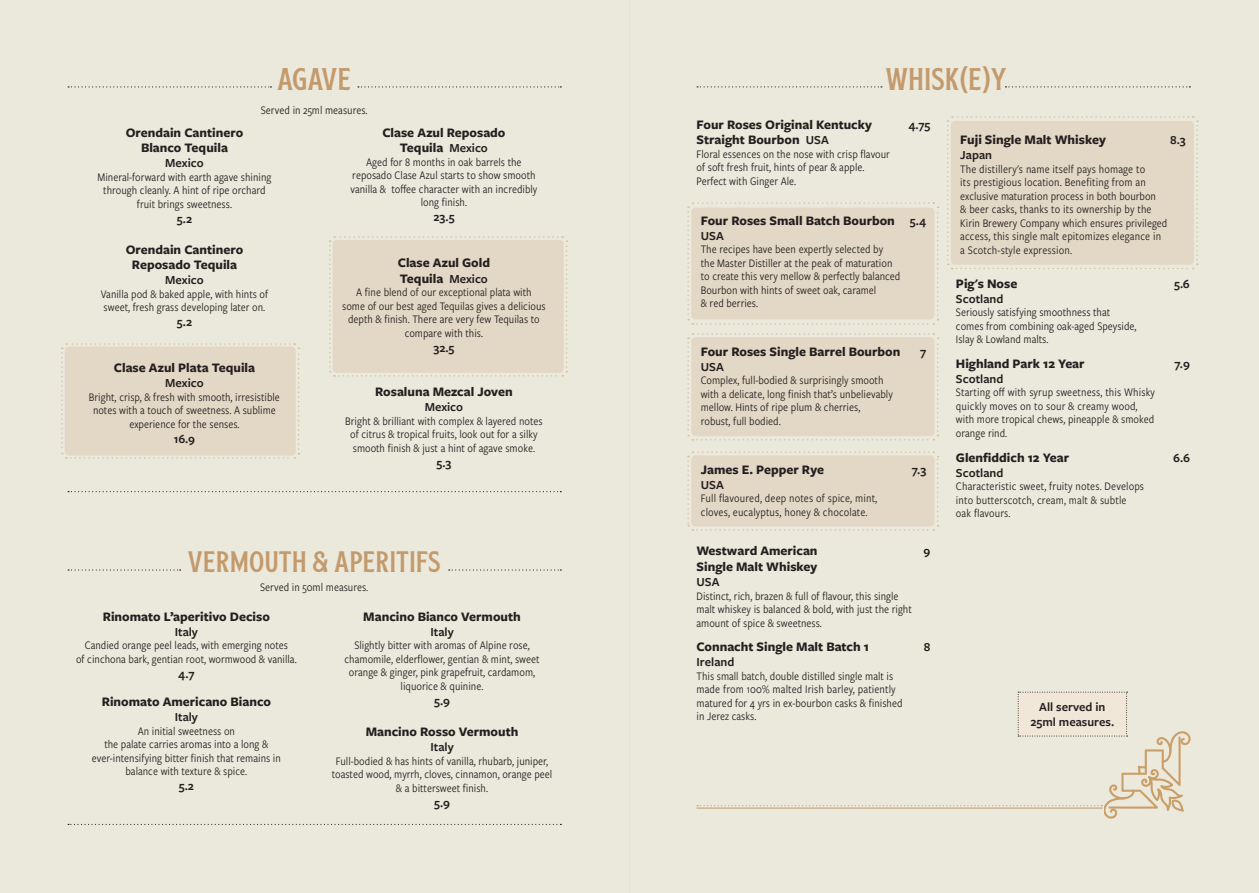
<style>
.page{position:relative;width:1259px;height:893px;background:#fff}
.page>*{position:absolute;margin:0;border:0;box-sizing:border-box;transform-origin:0 0}
.t1{font:27px "Rough Cut Regular Clean";color:#c39a6b}
.t2{font:25.5px "Rough Cut Regular Clean";color:#c39a6b}
.t3{font:700 13.5px/15.8px "Freight Sans Pro";color:#231f20;text-align:center}
.t4{font:600 12.75px "Freight Sans Pro";color:#231f20}
.t5{font:12px/13.5px "Freight Sans Cnd Pro";color:#231f20}
.s1{font-weight:600;font-size:12.75px}
</style>
<div class="page">
<div style="left:629px;top:0;width:630px;height:893px;background:#ebe8dc"></div>
<div style="left:0;top:0;width:629px;height:893px;background:#ebe8dc"></div>
<svg style="left:687px;top:333px;width:252px;height:108px;background:#e3d9c6"></svg>
<svg style="left:687px;top:451px;width:252px;height:80px;background:#e3d9c7"></svg>
<svg style="left:687px;top:202px;width:252px;height:123px;background:#e3d9c7"></svg>
<svg style="left:697px;top:86px;width:185px;height:1px"></svg>
<svg style="left:1005px;top:86px;width:185px;height:1px"></svg>
<hr style="left:696px;top:808px;width:406px;height:1px;background:#c39a6b">
<svg style="left:947px;top:116px;width:251px;height:154px;background:#e3d9c6"></svg>
<svg style="left:697px;top:692px;width:493px;height:127px"></svg>
<svg style="left:68px;top:824px;width:493px;height:1px"></svg>
<svg style="left:68px;top:491px;width:493px;height:1px"></svg>
<svg style="left:68px;top:86px;width:203px;height:2px"></svg>
<svg style="left:358px;top:86px;width:203px;height:2px"></svg>
<svg style="left:449px;top:569px;width:112px;height:2px"></svg>
<svg style="left:68px;top:569px;width:113px;height:2px"></svg>
<svg style="left:61px;top:343px;width:239px;height:116px;background:#e3d9c6"></svg>
<svg style="left:329px;top:236px;width:239px;height:141px;background:#e3d9c6"></svg>
<p class="t1" style="left:277px;top:61px;width:76px">AGAVE</p>
<p class="t5" style="left:261px;top:102px;width:108px">Served in 25ml measures.</p>
<p class="t3" style="left:126px;top:124px;width:119px">Orendain Cantinero<br>Blanco Tequila</p>
<p class="t4" style="left:165px;top:155px;width:40px">Mexico</p>
<p class="t5" style="left:97px;top:170px;width:175px;text-align:center">Mineral-forward with earth agave shining through cleanly. A hint of ripe orchard fruit brings sweetness.</p>
<p class="t4" style="left:177px;top:210px;width:17px">5.2</p>
<p class="t3" style="left:126px;top:241px;width:119px">Orendain Cantinero<br>Reposado Tequila</p>
<p class="t4" style="left:165px;top:272px;width:40px">Mexico</p>
<p class="t5" style="left:101px;top:287px;width:169px">Vanilla pod &amp; baked apple, with hints of sweet, fresh grass developing later on.</p>
<p class="t4" style="left:177px;top:314px;width:17px">5.2</p>
<p class="t3" style="left:114px;top:359px;width:143px">Clase Azul Plata Tequila</p>
<p class="t4" style="left:165px;top:374px;width:40px">Mexico</p>
<p class="t5" style="left:89px;top:390px;width:192px;text-align:center">Bright, crisp, &amp; fresh with smooth, irresistible notes with a touch of sweetness. A sublime experience for the senses.</p>
<p class="t4" style="left:174px;top:430px;width:23px">16.9</p>
<p class="t3" style="left:382px;top:124px;width:125px">Clase Azul Reposado</p>
<p class="t3" style="left:400px;top:140px;width:89px">Tequila <span class="s1">Mexico</span></p>
<p class="t5" style="left:350px;top:155px;width:189px;text-align:center">Aged for 8 months in oak barrels the reposado Clase Azul starts to show smooth vanilla &amp; toffee character with an incredibly long finish.</p>
<p class="t4" style="left:433px;top:209px;width:23px">23.5</p>
<p class="t3" style="left:398px;top:254px;width:94px;text-align:left">Clase Azul Gold<br>Tequila <span class="s1">Mexico</span></p>
<p class="t5" style="left:342px;top:285px;width:205px;text-align:center">A fine blend of our exceptional plata with<br>some of our best aged Tequilas gives a delicious depth &amp; finish. There are very few Tequilas to compare with this.</p>
<p class="t4" style="left:433px;top:339px;width:22px">32.5</p>
<p class="t3" style="left:375px;top:383px;width:139px">Rosaluna Mezcal Joven</p>
<p class="t4" style="left:425px;top:398px;width:40px">Mexico</p>
<p class="t5" style="left:345px;top:414px;width:199px;text-align:center">Bright &amp; brilliant with complex &amp; layered notes of citrus &amp; tropical fruits, look out for a silky smooth finish &amp; just a hint of agave smoke.</p>
<p class="t4" style="left:436px;top:454px;width:16px">5.3</p>
<p class="t2" style="left:188px;top:544px;width:254px">VERMOUTH &amp; APERITIFS</p>
<p class="t5" style="left:260px;top:580px;width:110px">Served in 50ml measures.</p>
<p class="t3" style="left:103px;top:608px;width:169px">Rinomato L’aperitivo Deciso</p>
<p class="t4" style="left:175px;top:623px;width:25px">Italy</p>
<p class="t5" style="left:76px;top:638px;width:222px;text-align:center">Candied orange peel leads, with emerging notes<br>of cinchona bark, gentian root, wormwood &amp; vanilla.</p>
<p class="t4" style="left:178px;top:665px;width:18px">4.7</p>
<p class="t3" style="left:102px;top:693px;width:171px">Rinomato Americano Bianco</p>
<p class="t4" style="left:175px;top:708px;width:25px">Italy</p>
<p class="t5" style="left:92px;top:723px;width:191px;text-align:center">An initial sweetness on<br>the palate carries aromas into a long &amp; ever-intensifying bitter finish that remains in balance with texture &amp; spice.</p>
<p class="t4" style="left:179px;top:777px;width:17px">5.2</p>
<p class="t3" style="left:363px;top:608px;width:159px">Mancino Bianco Vermouth</p>
<p class="t4" style="left:430px;top:623px;width:25px">Italy</p>
<p class="t5" style="left:344px;top:638px;width:196px;text-align:center">Slightly bitter with aromas of Alpine rose, chamomile, elderflower, gentian &amp; mint, sweet orange &amp; ginger, pink grapefruit, cardamom, liquorice &amp; quinine.</p>
<p class="t4" style="left:434px;top:692px;width:17px">5.9</p>
<p class="t3" style="left:366px;top:723px;width:154px">Mancino Rosso Vermouth</p>
<p class="t4" style="left:430px;top:738px;width:25px">Italy</p>
<p class="t5" style="left:332px;top:753px;width:222px;text-align:center">Full-bodied &amp; has hints of vanilla, rhubarb, juniper, toasted wood, myrrh, cloves, cinnamon, orange peel &amp; a bittersweet finish.</p>
<p class="t4" style="left:434px;top:794px;width:17px">5.9</p>
<p class="t1" style="left:885px;top:61px;width:122px">WHISK(E)Y</p>
<p class="t3" style="left:696px;top:116px;width:177px">Four Roses Original Kentucky</p>
<p class="t4" style="left:908px;top:116px;width:24px">4.75</p>
<p class="t3" style="left:696px;top:132px;width:134px">Straight Bourbon <span class="s1">USA</span></p>
<p class="t5" style="left:696px;top:147px;width:195px">Floral essences on the nose with crisp flavour of soft fresh fruit, hints of pear &amp; apple.<br>Perfect with Ginger Ale.</p>
<p class="t3" style="left:701px;top:212px;width:227px">Four Roses Small Batch Bourbon <span class="s1">5.4</span></p>
<p class="t4" style="left:701px;top:227px;width:25px">USA</p>
<p class="t5" style="left:701px;top:242px;width:201px">The recipes have been expertly selected by<br>the Master Distiller at the peak of maturation to create this very mellow &amp; perfectly balanced Bourbon with hints of sweet oak, caramel<br>&amp; red berries.</p>
<p class="t3" style="left:701px;top:343px;width:201px">Four Roses Single Barrel Bourbon</p>
<p class="t4" style="left:920px;top:343px;width:8px">7</p>
<p class="t4" style="left:701px;top:358px;width:25px">USA</p>
<p class="t5" style="left:701px;top:373px;width:193px">Complex, full-bodied &amp; surprisingly smooth with a delicate, long finish that’s unbelievably mellow. Hints of ripe plum &amp; cherries, robust, full bodied.</p>
<p class="t3" style="left:701px;top:461px;width:125px">James E. Pepper Rye</p>
<p class="t4" style="left:911px;top:461px;width:16px">7.3</p>
<p class="t4" style="left:701px;top:476px;width:25px">USA</p>
<p class="t5" style="left:701px;top:491px;width:178px">Full flavoured, deep notes of spice, mint, cloves, eucalyptus, honey &amp; chocolate.</p>
<p class="t3" style="left:696px;top:543px;width:123px">Westward American</p>
<p class="t4" style="left:923px;top:543px;width:8px">9</p>
<p class="t3" style="left:696px;top:558px;width:122px">Single Malt Whiskey</p>
<p class="t4" style="left:696px;top:573px;width:25px">USA</p>
<p class="t5" style="left:696px;top:588px;width:217px">Distinct, rich, brazen &amp; full of flavour, this single malt whiskey is balanced &amp; bold, with just the right amount of spice &amp; sweetness.</p>
<p class="t3" style="left:696px;top:639px;width:174px">Connacht Single Malt Batch 1</p>
<p class="t4" style="left:924px;top:639px;width:8px">8</p>
<p class="t4" style="left:696px;top:654px;width:39px">Ireland</p>
<p class="t5" style="left:696px;top:669px;width:208px">This small batch, double distilled single malt is made from 100% malted Irish barley, patiently matured for 4 yrs in ex-bourbon casks &amp; finished in Jerez casks.</p>
<p class="t3" style="left:960px;top:132px;width:147px">Fuji Single Malt Whiskey</p>
<p class="t4" style="left:1170px;top:132px;width:17px">8.3</p>
<p class="t4" style="left:960px;top:147px;width:33px">Japan</p>
<p class="t5" style="left:960px;top:162px;width:209px">The distillery's name itself pays homage to<br>its prestigious location. Benefiting from an exclusive maturation process in both bourbon<br>&amp; beer casks, thanks to its ownership by the Kirin Brewery Company which ensures privileged access, this single malt epitomizes elegance in a Scotch-style expression.</p>
<p class="t3" style="left:956px;top:275px;width:63px">Pig's Nose</p>
<p class="t4" style="left:1174px;top:275px;width:17px">5.6</p>
<p class="t4" style="left:956px;top:290px;width:49px">Scotland</p>
<p class="t5" style="left:956px;top:305px;width:182px">Seriously satisfying smoothness that comes from combining oak-aged Speyside,<br>Islay &amp; Lowland malts.</p>
<p class="t3" style="left:956px;top:355px;width:130px">Highland Park 12 Year</p>
<p class="t4" style="left:1174px;top:355px;width:17px">7.9</p>
<p class="t4" style="left:956px;top:370px;width:49px">Scotland</p>
<p class="t5" style="left:956px;top:385px;width:201px">Starting off with syrup sweetness, this Whisky quickly moves on to sour &amp; creamy wood, with more tropical chews, pineapple &amp; smoked orange rind.</p>
<p class="t3" style="left:956px;top:449px;width:115px">Glenfiddich 12 Year</p>
<p class="t4" style="left:1173px;top:449px;width:18px">6.6</p>
<p class="t4" style="left:956px;top:464px;width:49px">Scotland</p>
<p class="t5" style="left:956px;top:479px;width:190px">Characteristic sweet, fruity notes. Develops into butterscotch, cream, malt &amp; subtle oak flavours.</p>
<p class="t4" style="left:1039px;top:698px;width:68px">All served in</p>
<p class="t4" style="left:1030px;top:713px;width:85px">25ml measures.</p>
</div>
